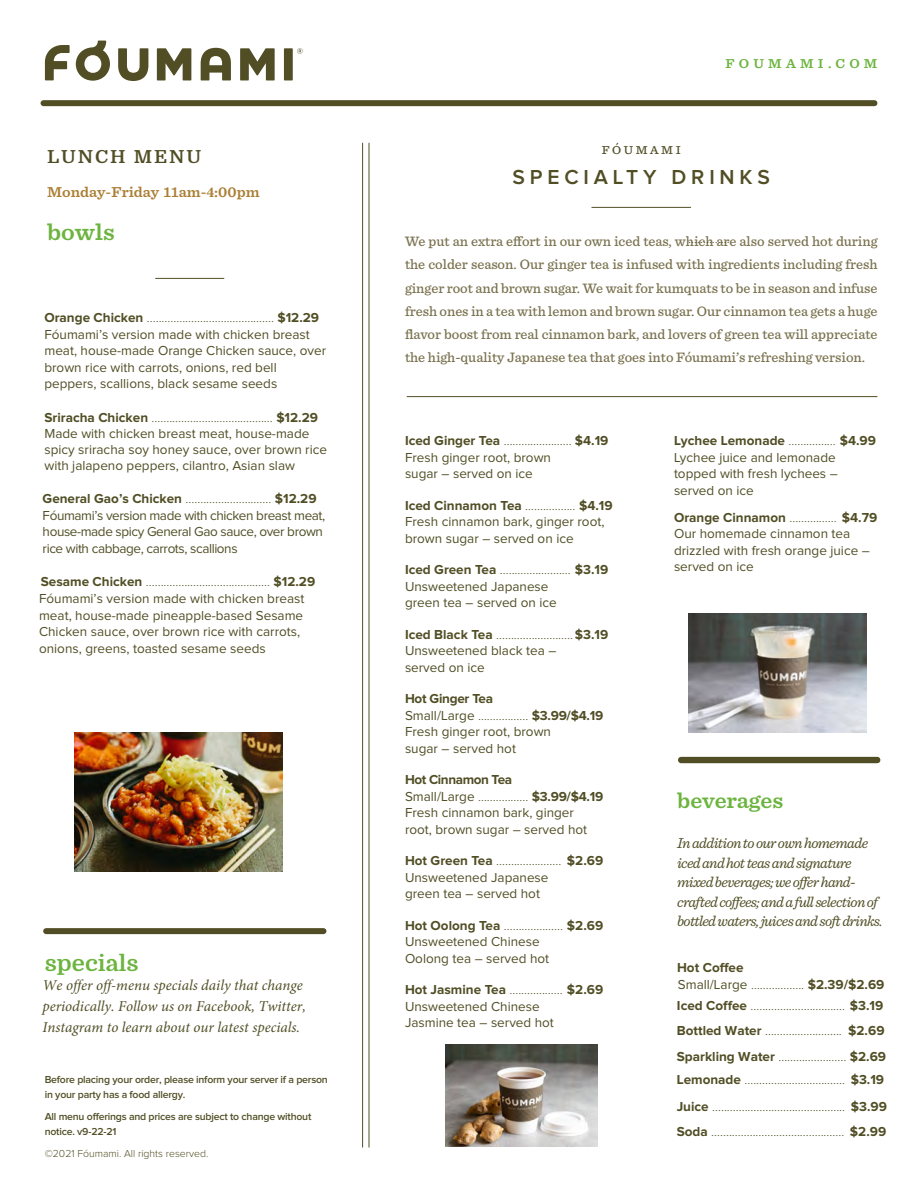
<style>
.page{position:relative;width:918px;height:1188px;background:#fff}
.page>*{position:absolute;margin:0;border:0;box-sizing:border-box;transform-origin:0 0}
.t1{font:600 24px "Sentinel";color:#6cb43f;scale:1.05 1}
.t2{font:600 22.5px "Sentinel";letter-spacing:-.005em;color:#6cb43f;scale:1.05 1}
.t3{font:700 22.5px "Domine";color:#6cb43f;scale:1.05 1}
.t4{font:600 21px "Proxima Nova";letter-spacing:.23em;color:#514e25}
.t5{font:700 18px "Domine";letter-spacing:.1em;color:#514e25;scale:1.05 1}
.t6{font:italic 15px/19.5px "Sentinel";letter-spacing:-.04em;color:#514e25}
.t7{font:italic 15px/21px "Minion Pro";color:#514e25}
.t8{font:600 15px "Sentinel";color:#aa7f34;scale:1.05 1}
.t9{font:500 14.25px/23.2px "Sentinel";color:#7a724f;text-align:justify}
.t10{font:13.5px/16.5px "Proxima Nova";color:#514e25}
.t11{font:300 13.5px "Proxima Nova";color:#514e25}
.t12{font:13.5px/16.5px "Proxima Nova";letter-spacing:-.03em;color:#514e25}
.t13{font:700 13.5px "Proxima Nova";color:#514e25}
.t14{font:700 13.5px "Proxima Nova";letter-spacing:-.03em;color:#514e25}
.t15{font:700 13.5px "Proxima Nova";letter-spacing:-.02em;color:#514e25}
.t16{font:600 13.5px "Sentinel";letter-spacing:.3em;color:#6cb43f;scale:1.05 1}
.t17{font:500 12px "Sentinel";letter-spacing:.2em;color:#514e25;scale:1.05 1}
.t18{font:600 10.5px/15px "Proxima Nova";letter-spacing:-.02em;color:#514e25}
.t19{font:300 10.5px "Proxima Nova";color:#514e25}
.s1{font-family:"Minion Pro";font-weight:700}
.s2{font-weight:700}
.s3{font-weight:300}
.s4{font-weight:400}
</style>
<div class="page">
<div style="left:44px;top:100px;width:830px;height:6px;background:#514e25"></div>
<div style="left:681px;top:757px;width:196px;height:6px;background:#514e25"></div>
<div style="left:46px;top:928px;width:278px;height:6px;background:#514e25"></div>
<hr style="left:369px;top:143px;width:1px;height:1005px;background:#514e25">
<hr style="left:362px;top:143px;width:1px;height:1005px;background:#514e25">
<hr style="left:156px;top:278px;width:68px;height:1px;background:#514e25">
<svg style="left:76px;top:41px;width:34px;height:40px"></svg>
<svg style="left:118px;top:48px;width:30px;height:33px"></svg>
<svg style="left:157px;top:48px;width:34px;height:32px"></svg>
<svg style="left:240px;top:48px;width:35px;height:32px"></svg>
<svg style="left:45px;top:45px;width:25px;height:35px"></svg>
<svg style="left:201px;top:48px;width:30px;height:32px"></svg>
<svg style="left:284px;top:48px;width:19px;height:32px"></svg>
<hr style="left:592px;top:207px;width:99px;height:1px;background:#514e25">
<hr style="left:407px;top:396px;width:470px;height:1px;background:#514e25">
<img style="left:75px;top:733px;width:207px;height:138px">
<img style="left:689px;top:614px;width:177px;height:118px">
<img style="left:446px;top:1045px;width:152px;height:101px">
<p class="t5" style="left:47px;top:147px;width:148px">LUNCH MENU</p>
<p class="t8" style="left:47px;top:181px;width:204px">Monday-Friday 11am-<span class="s1">4</span>:00pm</p>
<p class="t1" style="left:47px;top:213px;width:66px">bowls</p>
<p class="t10" style="left:44px;top:310px;width:283px"><span class="s2">Orange Chicken</span> <span class="s3">...........................................</span> <span class="s2">$12.29<br></span>Fóumami’s version made with chicken breast meat, house-made Orange Chicken sauce, over brown rice with carrots, onions, red bell peppers, scallions, black sesame seeds</p>
<p class="t10" style="left:44px;top:410px;width:284px"><span class="s2">Sriracha Chicken</span> <span class="s3">.........................................</span> <span class="s2">$12.29<br></span>Made with chicken breast meat, house-made spicy sriracha soy honey sauce, over brown rice with jalapeno peppers, cilantro, Asian slaw</p>
<p class="t12" style="left:43px;top:491px;width:284px"><span class="s2">General Gao’s Chicken</span> <span class="s3">.............................</span> <span class="s2">$12.29<br></span>Fóumami’s version made with chicken breast meat, house-made spicy General Gao sauce, over brown rice with cabbage, carrots, scallions</p>
<p class="t10" style="left:39px;top:574px;width:278px"><span class="s2">Sesame Chicken</span> <span class="s3">..........................................</span> <span class="s2">$12.29<br></span>Fóumami’s version made with chicken breast meat, house-made pineapple-based Sesame Chicken sauce, over brown rice with carrots, onions, greens, toasted sesame seeds</p>
<p class="t3" style="left:45px;top:951px;width:91px">specials</p>
<p class="t7" style="left:42px;top:975px;width:265px">We offer off-menu specials daily that change periodically. Follow us on Facebook, Twitter,<br>Instagram to learn about our latest specials.</p>
<p class="t18" style="left:45px;top:1072px;width:285px">Before placing your order, please inform your server if a person in your party has a food allergy.</p>
<p class="t18" style="left:45px;top:1109px;width:268px">All menu offerings and prices are subject to change without notice. v9-22-21</p>
<p class="t19" style="left:45px;top:1149px;width:165px">©2021 Fóumami. All rights reserved.</p>
<p class="t16" style="left:725px;top:53px;width:146px">FOUMAMI.COM</p>
<p class="t17" style="left:602px;top:141px;width:77px">FÓUMAMI</p>
<p class="t4" style="left:513px;top:167px;width:259px">SPECIALTY DRINKS</p>
<p class="t9" style="left:405px;top:229px;width:474px">We put an extra effort in our own iced teas, which are also served hot during the colder season. Our ginger tea is infused with ingredients including fresh ginger root and brown sugar. We wait for kumquats to be in season and infuse fresh ones in a tea with lemon and brown sugar. Our cinnamon tea gets a huge flavor boost from real cinnamon bark, and lovers of green tea will appreciate the high-quality Japanese tea that goes into Fóumami’s refreshing version.</p>
<p class="t11" style="left:688px;top:232px;width:43px">…...........</p>
<p class="t11" style="left:405px;top:435px;width:205px"><span class="s2">Iced Ginger Tea</span> ….................... <span class="s2">$4.19</span></p>
<p class="t10" style="left:405px;top:450px;width:148px">Fresh ginger root, brown</p>
<p class="t10" style="left:405px;top:466px;width:129px">sugar – served on ice</p>
<p class="t13" style="left:405px;top:499px;width:209px">Iced Cinnamon Tea <span class="s3">…..............</span> $4.19</p>
<p class="t10" style="left:405px;top:514px;width:201px">Fresh cinnamon bark, ginger root, brown sugar – served on ice</p>
<p class="t11" style="left:405px;top:564px;width:205px"><span class="s2">Iced Green Tea</span> …..................... <span class="s2">$3.19</span></p>
<p class="t10" style="left:405px;top:579px;width:145px">Unsweetened Japanese</p>
<p class="t10" style="left:405px;top:595px;width:153px">green tea – served on ice</p>
<p class="t11" style="left:405px;top:628px;width:205px"><span class="s2">Iced Black Tea</span> ….......................<span class="s2">$3.19</span></p>
<p class="t10" style="left:405px;top:643px;width:153px">Unsweetened black tea – served on ice</p>
<p class="t15" style="left:405px;top:693px;width:90px">Hot Ginger Tea</p>
<p class="t11" style="left:405px;top:709px;width:200px"><span class="s4">Small/Large</span> ….............. <span class="s2">$3.99/$4.19</span></p>
<p class="t10" style="left:405px;top:724px;width:148px">Fresh ginger root, brown</p>
<p class="t10" style="left:405px;top:741px;width:113px">sugar – served hot</p>
<p class="t14" style="left:405px;top:774px;width:109px">Hot Cinnamon Tea</p>
<p class="t10" style="left:405px;top:789px;width:200px">Small/Large <span class="s3">…..............</span> <span class="s2">$3.99/$4.19<br></span>Fresh cinnamon bark, ginger</p>
<p class="t10" style="left:405px;top:822px;width:184px">root, brown sugar – served hot</p>
<p class="t11" style="left:405px;top:855px;width:200px"><span class="s2">Hot Green Tea</span> …................... <span class="s2">$2.69</span></p>
<p class="t10" style="left:405px;top:870px;width:145px">Unsweetened Japanese</p>
<p class="t10" style="left:405px;top:886px;width:137px">green tea – served hot</p>
<p class="t11" style="left:405px;top:919px;width:200px"><span class="s2">Hot Oolong Tea</span> …................. <span class="s2">$2.69</span></p>
<p class="t10" style="left:405px;top:934px;width:136px">Unsweetened Chinese</p>
<p class="t10" style="left:405px;top:951px;width:146px">Oolong tea – served hot</p>
<p class="t13" style="left:405px;top:984px;width:200px">Hot Jasmine Tea <span class="s3">…...............</span> $2.69</p>
<p class="t10" style="left:405px;top:999px;width:150px">Unsweetened Chinese<br>Jasmine tea – served hot</p>
<p class="t13" style="left:674px;top:435px;width:204px">Lychee Lemonade <span class="s3">….............</span> $4.99</p>
<p class="t10" style="left:674px;top:450px;width:165px">Lychee juice and lemonade topped with fresh lychees – served on ice</p>
<p class="t13" style="left:674px;top:511px;width:205px">Orange Cinnamon <span class="s3">….............</span> $4.79</p>
<p class="t10" style="left:674px;top:526px;width:197px">Our homemade cinnamon tea drizzled with fresh orange juice – served on ice</p>
<p class="t2" style="left:677px;top:783px;width:103px">beverages</p>
<p class="t6" style="left:677px;top:833px;width:207px">In addition to our own homemade iced and hot teas and signature mixed beverages; we offer hand&shy;crafted coffees; and a full selection of bottled waters, juices and soft drinks.</p>
<p class="t13" style="left:677px;top:961px;width:68px">Hot Coffee</p>
<p class="t11" style="left:678px;top:978px;width:208px"><span class="s4">Small/Large</span> …............... <span class="s2">$2.39/$2.69</span></p>
<p class="t11" style="left:677px;top:1024px;width:209px"><span class="s2">Bottled Water</span> …....................... <span class="s2">$2.69</span></p>
<p class="t11" style="left:677px;top:1050px;width:211px"><span class="s2">Sparkling Water</span> ….................... <span class="s2">$2.69</span></p>
<p class="t11" style="left:677px;top:1073px;width:209px"><span class="s2">Lemonade</span> …............................... <span class="s2">$3.19</span></p>
<p class="t11" style="left:677px;top:1000px;width:208px"><span class="s2">Iced Coffee</span> …............................. <span class="s2">$3.19</span></p>
<p class="t11" style="left:677px;top:1100px;width:212px"><span class="s2">Juice</span> ….......................................... <span class="s2">$3.99</span></p>
<p class="t11" style="left:677px;top:1126px;width:211px"><span class="s2">Soda</span> ….......................................... <span class="s2">$2.99</span></p>
</div>
